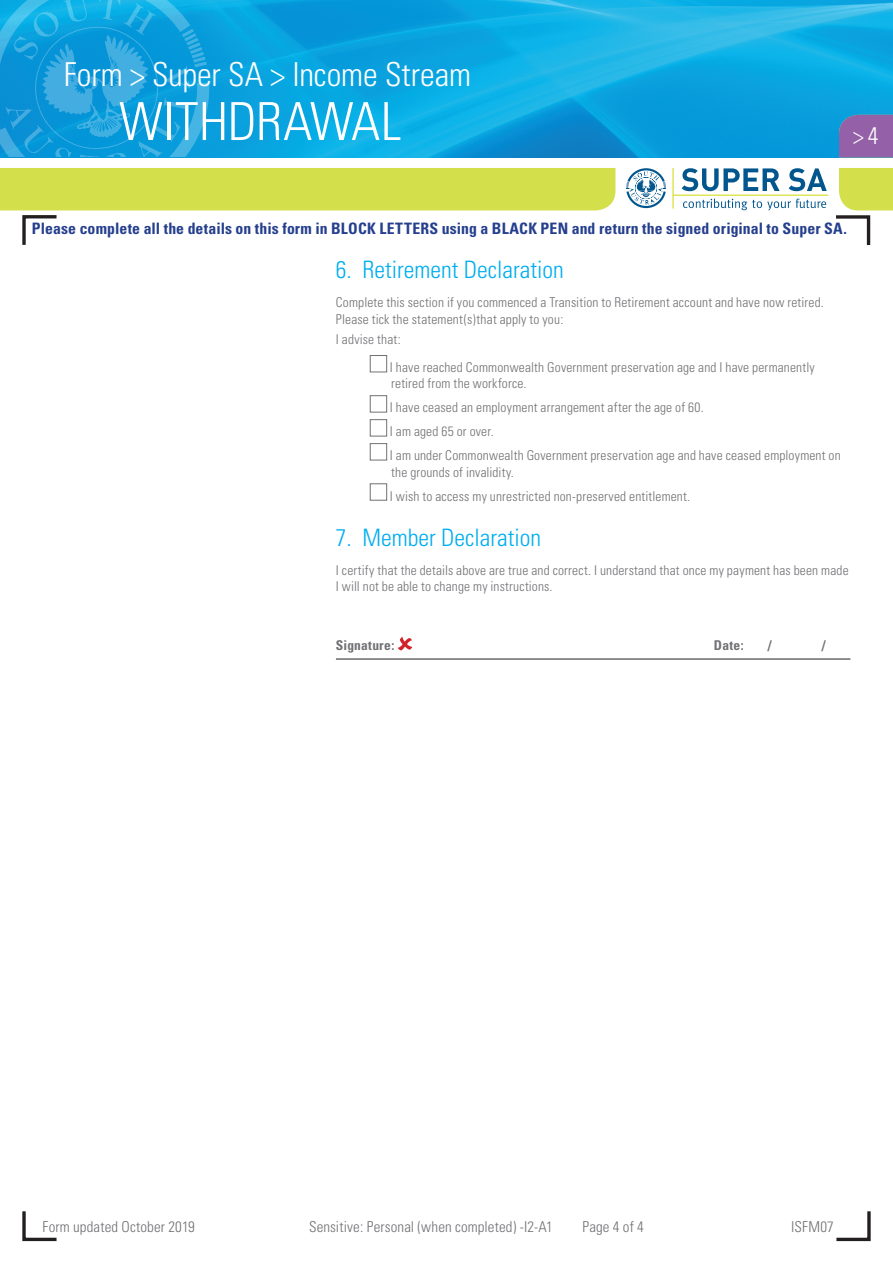
<style>
.page{position:relative;width:893px;height:1263px;background:#fff}
.page>*{position:absolute;margin:0;border:0;box-sizing:border-box;transform-origin:0 0}
.t1{font:300 condensed 52.5px "Univers";letter-spacing:.005em;color:#fff}
.t2{font:300 condensed 33px "Univers";color:#fff}
.Blue_Numbered_Headin{font:300 condensed 24px "Univers";color:#00aeef}
.t3{font:300 condensed 24px "Univers";color:#fff}
.t4{font:700 condensed 15.75px "Univers";letter-spacing:.005em;color:#253f8e}
.t5{font:300 condensed 15px "Univers";letter-spacing:.01em;color:#717074}
.Checkbox_Indent_8mm{font:300 condensed 13.5px/16.2px "Univers";letter-spacing:.01em;color:#717074}
.Question_Text{font:300 condensed 13.5px/16.2px "Univers";letter-spacing:.01em;color:#717074}
.Question_Underline{font:700 condensed 13.5px "Univers";letter-spacing:.015em;color:#717074}
.Question_Text_-_Less{font:300 condensed 13.5px "Univers";letter-spacing:.015em;color:#717074}
</style>
<div class="page">
<svg style="left:836px;top:1211px;width:35px;height:31px"></svg>
<svg style="left:22px;top:1211px;width:35px;height:31px"></svg>
<img style="left:212px;top:0;width:681px;height:157px">
<svg style="left:836px;top:168px;width:57px;height:77px"></svg>
<svg style="left:0;top:168px;width:615px;height:77px"></svg>
<svg style="left:682px;top:168px;width:98px;height:23px"></svg>
<svg style="left:789px;top:168px;width:38px;height:23px"></svg>
<svg style="left:683px;top:199px;width:143px;height:11px"></svg>
<hr style="left:672px;top:168px;width:2px;height:41px;background:#d8e039">
<hr style="left:673px;top:195px;width:155px;height:1px;background:#d8e039">
<svg style="left:626px;top:168px;width:40px;height:40px"></svg>
<svg style="left:0;top:0;width:212px;height:157px;background:#17a1dc"></svg>
<div style="left:839px;top:115px;width:54px;height:42px;background:#9460a8"></div>
<hr style="left:336px;top:659px;width:514px;height:1px;background:#231f20">
<div style="left:370px;top:355px;width:17px;height:17px;background:#fff;border:1px solid #717074"></div>
<div style="left:370px;top:395px;width:17px;height:17px;background:#fff;border:1px solid #717074"></div>
<div style="left:370px;top:419px;width:17px;height:17px;background:#fff;border:1px solid #717074"></div>
<div style="left:370px;top:443px;width:17px;height:17px;background:#fff;border:1px solid #717074"></div>
<div style="left:370px;top:483px;width:17px;height:17px;background:#fff;border:1px solid #717074"></div>
<svg style="left:398px;top:637px;width:14px;height:13px"></svg>
<h2 class="t2" style="left:64px;top:54px;width:409px">Form &gt; Super SA &gt; Income Stream</h2>
<h1 class="t1" style="left:119px;top:90px;width:284px">WITHDRAWAL</h1>
<h3 class="t3" style="left:853px;top:121px;width:27px">&gt;4</h3>
<p class="t4" style="left:32px;top:218px;width:816px">Please complete all the details on this form in BLOCK LETTERS using a BLACK PEN and return the signed original to Super SA.</p>
<p class="Blue_Numbered_Headin" style="left:336px;top:256px;width:229px">6. Retirement Declaration</p>
<p class="Question_Text" style="left:336px;top:294px;width:489px">Complete this section if you commenced a Transition to Retirement account and have now retired.<br>Please tick the statement(s)that apply to you:</p>
<p class="Question_Text_-_Less" style="left:336px;top:331px;width:66px">I advise that:</p>
<p class="Checkbox_Indent_8mm" style="left:390px;top:359px;width:426px">I have reached Commonwealth Government preservation age and I have permanently retired from the workforce.</p>
<p class="Checkbox_Indent_8mm" style="left:390px;top:400px;width:315px">I have ceased an employment arrangement after the age of 60.</p>
<p class="Checkbox_Indent_8mm" style="left:390px;top:423px;width:105px">I am aged 65 or over.</p>
<p class="Checkbox_Indent_8mm" style="left:390px;top:447px;width:452px">I am under Commonwealth Government preservation age and have ceased employment on the grounds of invalidity.</p>
<p class="Checkbox_Indent_8mm" style="left:390px;top:488px;width:302px">I wish to access my unrestricted non-preserved entitlement.</p>
<p class="Blue_Numbered_Headin" style="left:336px;top:523px;width:207px">7. Member Declaration</p>
<p class="Question_Text" style="left:336px;top:562px;width:514px">I certify that the details above are true and correct. I understand that once my payment has been made<br>I will not be able to change my instructions.</p>
<p class="Question_Underline" style="left:336px;top:637px;width:60px">Signature:</p>
<p class="Question_Underline" style="left:714px;top:637px;width:32px">Date:</p>
<p class="Question_Underline" style="left:768px;top:637px;width:5px">/</p>
<p class="Question_Underline" style="left:822px;top:637px;width:5px">/</p>
<p class="t5" style="left:43px;top:1218px;width:154px">Form updated October 2019</p>
<p class="t5" style="left:309px;top:1218px;width:245px">Sensitive: Personal (when completed) -I2-A1</p>
<p class="t5" style="left:583px;top:1218px;width:63px">Page 4 of 4</p>
<p class="t5" style="left:791px;top:1218px;width:44px">ISFM07</p>
</div>
